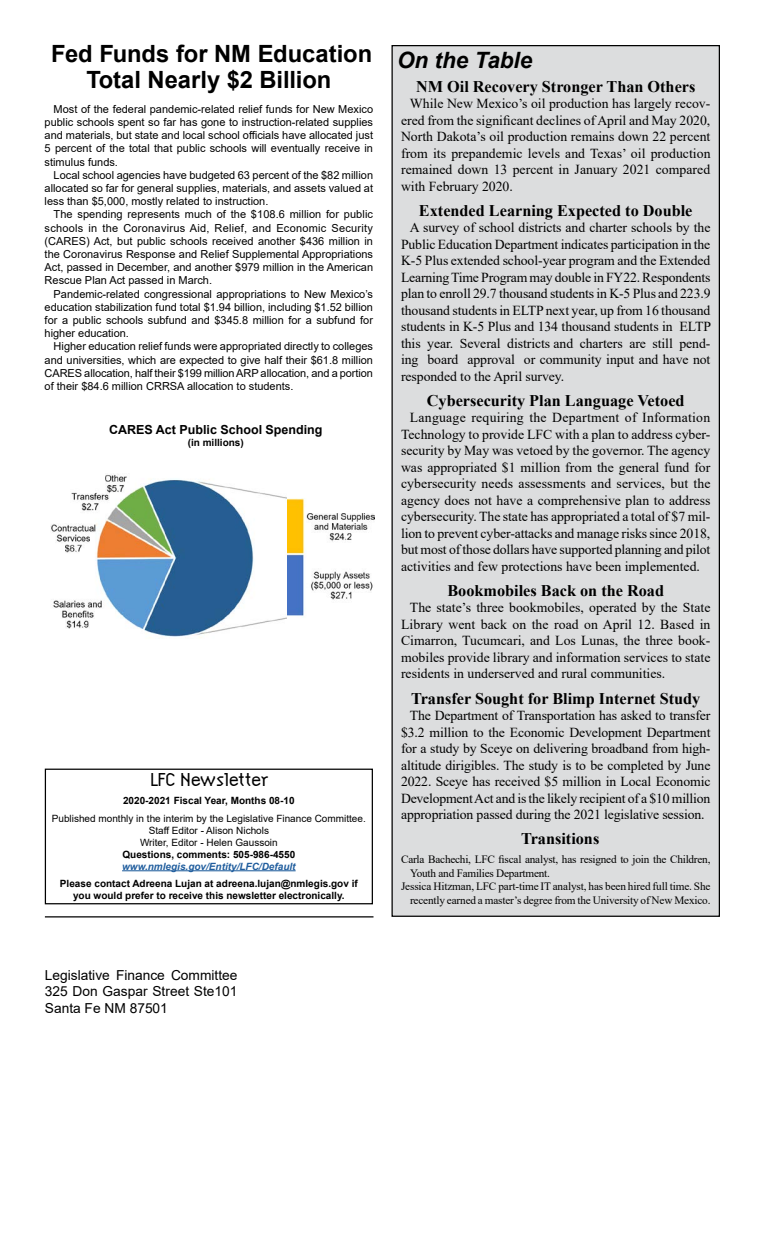
<style>
.page{position:relative;width:765px;height:1260px;background:#fff}
.page>*{position:absolute;margin:0;border:0;box-sizing:border-box;transform-origin:0 0}
.t1{font:700 23.75px/26.2px "Arial";letter-spacing:-.005em;color:#000;text-align:center}
.t2{font:23.75px "Hype Style Regular Swfte";color:#000}
.t3{font:italic 700 22.5px "Arial";color:#000}
.t4{font:700 16.25px "Times New Roman";color:#000}
.t5{font:13.75px/16.5px "Times New Roman";color:#000;text-align:justify}
.t6{font:13.75px/16.5px "Arial";color:#000;text-align:justify}
.t7{font:700 12.5px "Arial";color:#000}
.t8{font:11.25px "Times New Roman";letter-spacing:-.015em;color:#000}
.t9{font:11px/13.2px "Arial";color:#000;text-align:justify}
.t10{font:700 10px/12px "Arial";color:#000;text-align:center}
.t11{font:10px/12px "Arial";color:#000;text-align:center}
.t12{font:italic 700 10px "Arial";color:#215e9e}
</style>
<div class="page">
<div style="left:392px;top:46px;width:327px;height:870px;background:#dcddde"></div>
<hr style="left:45px;top:916px;width:328px;height:2px;background:#000">
<hr style="left:122px;top:870px;width:174px;height:1px;background:#215e9e">
<div style="left:45px;top:769px;width:328px;height:135px;border:1px solid #000"></div>
<img style="left:50px;top:474px;width:238px;height:164px">
<img style="left:288px;top:498px;width:87px;height:120px">
<h1 class="t1" style="left:51px;top:41px;width:323px">Fed Funds for NM Education<br>Total Nearly $2 Billion</h1>
<p class="t9" style="left:45px;top:102px;width:330px;text-indent:9px">Most of the federal pandemic-related relief funds for New Mexico public schools spent so far has gone to instruction-related supplies and materials, but state and local school officials have allocated just 5 percent of the total that public schools will eventually receive in stimulus funds.</p>
<p class="t9" style="left:45px;top:168px;width:330px;text-indent:9px">Local school agencies have budgeted 63 percent of the $82 million allocated so far for general supplies, materials, and assets valued at less than $5,000, mostly related to instruction.</p>
<p class="t9" style="left:45px;top:208px;width:330px;text-indent:9px">The spending represents much of the $108.6 million for public schools in the Coronavirus Aid, Relief, and Economic Security (CARES) Act, but public schools received another $436 million in the Coronavirus Response and Relief Supplemental Appropriations Act, passed in December, and another $979 million in the American Rescue Plan Act passed in March.</p>
<p class="t9" style="left:45px;top:287px;width:330px;text-indent:9px">Pandemic-related congressional appropriations to New Mexico’s education stabilization fund total $1.94 billion, including $1.52 billion for a public schools subfund and $345.8 million for a subfund for higher education.</p>
<p class="t9" style="left:45px;top:340px;width:330px;text-indent:9px">Higher education relief funds were appropriated directly to colleges and universities, which are expected to give half their $61.8 million CARES allocation, half their $199 million ARP allocation, and a portion of their $84.6 million CRRSA allocation to students.</p>
<p class="t7" style="left:109px;top:421px;width:215px">CARES Act Public School Spending</p>
<p class="t10" style="left:188px;top:437px;width:58px">(in millions)</p>
<h1 class="t2" style="left:150px;top:767px;width:120px">LFC Newsletter</h1>
<p class="t10" style="left:123px;top:795px;width:173px">2020-2021 Fiscal Year, Months 08-10</p>
<p class="t11" style="left:52px;top:812px;width:316px">Published monthly in the interim by the Legislative Finance Committee.<br>Staff Editor - Alison Nichols<br>Writer, Editor - Helen Gaussoin</p>
<p class="t10" style="left:122px;top:848px;width:174px">Questions, comments: 505-986-4550</p>
<p class="t12" style="left:122px;top:860px;width:175px">www.nmlegis.gov/Entity/LFC/Default</p>
<p class="t10" style="left:60px;top:878px;width:299px">Please contact Adreena Lujan at adreena.lujan@nmlegis.gov if you would prefer to receive this newsletter electronically.</p>
<p class="t6" style="left:45px;top:966px;width:194px">Legislative Finance Committee 325 Don Gaspar Street Ste101<br>Santa Fe NM 87501</p>
<h2 class="t3" style="left:397px;top:45px;width:137px">On the Table</h2>
<p class="t4" style="left:416px;top:74px;width:281px">NM Oil Recovery Stronger Than Others</p>
<p class="t5" style="left:401px;top:95px;width:311px;text-indent:9px">While New Mexico’s oil production has largely recov&shy;ered from the significant declines of April and May 2020, North Dakota’s oil production remains down 22 percent from its prepandemic levels and Texas’ oil production remained down 13 percent in January 2021 compared with February 2020.</p>
<p class="t4" style="left:419px;top:199px;width:275px">Extended Learning Expected to Double</p>
<p class="t5" style="left:401px;top:219px;width:311px;text-indent:9px">A survey of school districts and charter schools by the Public Education Department indicates participation in the K-5 Plus extended school-year program and the Extended Learning Time Program may double in FY22. Respondents plan to enroll 29.7 thousand students in K-5 Plus and 223.9 thousand students in ELTP next year, up from 16 thousand students in K-5 Plus and 134 thousand students in ELTP this year. Several districts and charters are still pend&shy;ing board approval or community input and have not responded to the April survey.</p>
<p class="t4" style="left:427px;top:389px;width:259px">Cybersecurity Plan Language Vetoed</p>
<p class="t5" style="left:401px;top:409px;width:311px;text-indent:9px">Language requiring the Department of Information Technology to provide LFC with a plan to address cyber&shy;security by May was vetoed by the governor. The agency was appropriated $1 million from the general fund for cybersecurity needs assessments and services, but the agency does not have a comprehensive plan to address cybersecurity. The state has appropriated a total of $7 mil&shy;lion to prevent cyber-attacks and manage risks since 2018, but most of those dollars have supported planning and pilot activities and few protections have been implemented.</p>
<p class="t4" style="left:447px;top:579px;width:218px">Bookmobiles Back on the Road</p>
<p class="t5" style="left:401px;top:599px;width:311px;text-indent:9px">The state’s three bookmobiles, operated by the State Library went back on the road on April 12. Based in Cimarron, Tucumcari, and Los Lunas, the three book&shy;mobiles provide library and information services to state residents in underserved and rural communities.</p>
<p class="t4" style="left:411px;top:686px;width:291px">Transfer Sought for Blimp Internet Study</p>
<p class="t5" style="left:401px;top:707px;width:311px;text-indent:9px">The Department of Transportation has asked to transfer $3.2 million to the Economic Development Department for a study by Sceye on delivering broadband from high&shy;altitude dirigibles. The study is to be completed by June 2022. Sceye has received $5 million in Local Economic Development Act and is the likely recipient of a $10 million appropriation passed during the 2021 legislative session.</p>
<p class="t4" style="left:521px;top:827px;width:80px">Transitions</p>
<p class="t8" style="left:401px;top:852px;width:311px">Carla Bachechi, LFC fiscal analyst, has resigned to join the Children,</p>
<p class="t8" style="left:410px;top:865px;width:141px">Youth and Families Department.</p>
<p class="t8" style="left:401px;top:879px;width:311px">Jessica Hitzman, LFC part-time IT analyst, has been hired full time. She</p>
<p class="t8" style="left:410px;top:892px;width:302px">recently earned a master’s degree from the University of New Mexico.</p>
</div>
